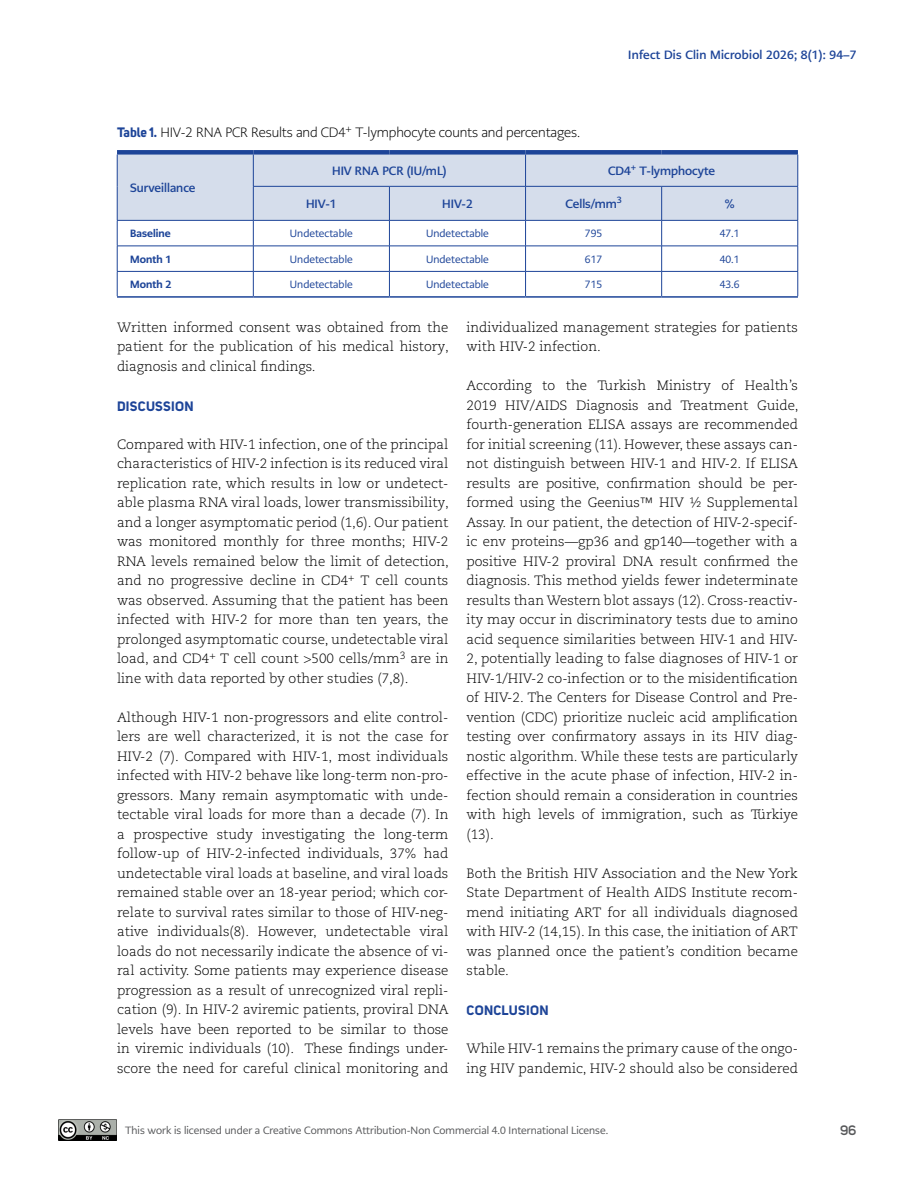
<style>
.page{position:relative;width:915px;height:1191px;background:#fff}
.page>*{position:absolute;margin:0;border:0;box-sizing:border-box;transform-origin:0 0}
.t1{font:300 13.5px/19.5px "Caecilia LT Pro 45";color:#000;text-align:justify}
.t2{font:300 13.5px "PMN Caecilia Sans Head";letter-spacing:-.01em;color:#000}
.t3{font:700 13.5px "Uni Sans";letter-spacing:.02em;color:#1d4498}
.t4{font:600 13.5px "Uni Sans";color:#58595b}
.t5{font:700 12px "PMN Caecilia Sans Head";color:#1d4498}
.t6{font:700 12px "PMN Caecilia Sans Head";letter-spacing:.02em;color:#1d4498}
.t7{font:10.5px "PMN Caecilia Sans Head";color:#1d4498}
.t8{font:10.5px "PMN Caecilia Sans Head";color:#58595b}
.t9{font:800 10.5px "PMN Caecilia Sans Head";color:#1d4498}
.s1{font-family:"Uni Sans";font-weight:700;color:#1d4498}
</style>
<div class="page">
<img style="left:58px;top:1119px;width:59px;height:21px">
<div style="left:118px;top:154px;width:679px;height:66px;background:#d5ddeb"></div>
<hr style="left:117px;top:154px;width:1px;height:32px;background:#1d4498">
<hr style="left:117px;top:186px;width:1px;height:34px;background:#1d4498">
<hr style="left:117px;top:150px;width:136px;height:4px;background:#1d4498">
<hr style="left:253px;top:150px;width:136px;height:4px;background:#1d4498">
<hr style="left:389px;top:150px;width:136px;height:4px;background:#1d4498">
<hr style="left:525px;top:150px;width:136px;height:4px;background:#1d4498">
<hr style="left:661px;top:150px;width:136px;height:4px;background:#1d4498">
<hr style="left:253px;top:154px;width:1px;height:32px;background:#1d4498">
<hr style="left:253px;top:186px;width:1px;height:34px;background:#1d4498">
<hr style="left:525px;top:154px;width:1px;height:32px;background:#1d4498">
<hr style="left:797px;top:154px;width:1px;height:32px;background:#1d4498">
<hr style="left:389px;top:186px;width:1px;height:34px;background:#1d4498">
<hr style="left:525px;top:186px;width:1px;height:34px;background:#1d4498">
<hr style="left:661px;top:186px;width:1px;height:34px;background:#1d4498">
<hr style="left:797px;top:186px;width:1px;height:34px;background:#1d4498">
<hr style="left:117px;top:220px;width:136px;height:1px;background:#1d4498">
<hr style="left:117px;top:246px;width:136px;height:1px;background:#1d4498">
<hr style="left:117px;top:271px;width:136px;height:1px;background:#1d4498">
<svg style="left:117px;top:220px;width:1px;height:76px"></svg>
<hr style="left:253px;top:220px;width:136px;height:1px;background:#1d4498">
<hr style="left:389px;top:220px;width:136px;height:1px;background:#1d4498">
<hr style="left:525px;top:220px;width:136px;height:1px;background:#1d4498">
<hr style="left:661px;top:220px;width:136px;height:1px;background:#1d4498">
<hr style="left:253px;top:246px;width:136px;height:1px;background:#1d4498">
<hr style="left:389px;top:246px;width:136px;height:1px;background:#1d4498">
<hr style="left:525px;top:246px;width:136px;height:1px;background:#1d4498">
<hr style="left:661px;top:246px;width:136px;height:1px;background:#1d4498">
<hr style="left:253px;top:271px;width:136px;height:1px;background:#1d4498">
<svg style="left:253px;top:220px;width:1px;height:76px"></svg>
<hr style="left:389px;top:271px;width:136px;height:1px;background:#1d4498">
<hr style="left:525px;top:271px;width:136px;height:1px;background:#1d4498">
<hr style="left:661px;top:271px;width:136px;height:1px;background:#1d4498">
<svg style="left:389px;top:220px;width:1px;height:76px"></svg>
<svg style="left:525px;top:220px;width:1px;height:76px"></svg>
<svg style="left:661px;top:220px;width:1px;height:76px"></svg>
<svg style="left:797px;top:220px;width:1px;height:76px"></svg>
<hr style="left:253px;top:186px;width:136px;height:1px;background:#1d4498">
<hr style="left:389px;top:186px;width:136px;height:1px;background:#1d4498">
<hr style="left:525px;top:186px;width:136px;height:1px;background:#1d4498">
<hr style="left:661px;top:186px;width:136px;height:1px;background:#1d4498">
<hr style="left:117px;top:296px;width:136px;height:2px;background:#1d4498">
<hr style="left:253px;top:296px;width:136px;height:2px;background:#1d4498">
<hr style="left:389px;top:296px;width:136px;height:2px;background:#1d4498">
<hr style="left:525px;top:296px;width:136px;height:2px;background:#1d4498">
<hr style="left:661px;top:296px;width:136px;height:2px;background:#1d4498">
<p class="t2" style="left:117px;top:123px;width:464px"><span class="s1">Table 1.</span> HIV-2 RNA PCR Results and CD4<sup>+</sup> T-lymphocyte counts and percentages.</p>
<p class="t6" style="left:628px;top:46px;width:230px">Infect Dis Clin Microbiol 2026; 8(1): 94–7</p>
<p class="t5" style="left:130px;top:180px;width:67px">Surveillance</p>
<p class="t5" style="left:332px;top:163px;width:116px">HIV RNA PCR (IU/mL)</p>
<p class="t5" style="left:608px;top:163px;width:109px">CD4<sup>+</sup> T-lymphocyte</p>
<p class="t5" style="left:306px;top:196px;width:32px">HIV-1</p>
<p class="t5" style="left:442px;top:196px;width:32px">HIV-2</p>
<p class="t5" style="left:565px;top:196px;width:58px">Cells/mm<sup>3</sup></p>
<p class="t5" style="left:724px;top:196px;width:11px">%</p>
<p class="t9" style="left:130px;top:226px;width:42px">Baseline</p>
<p class="t7" style="left:290px;top:227px;width:64px">Undetectable</p>
<p class="t7" style="left:426px;top:227px;width:64px">Undetectable</p>
<p class="t7" style="left:584px;top:227px;width:19px">795</p>
<p class="t7" style="left:719px;top:227px;width:21px">47.1</p>
<p class="t9" style="left:130px;top:252px;width:43px">Month 1</p>
<p class="t7" style="left:290px;top:252px;width:64px">Undetectable</p>
<p class="t7" style="left:426px;top:252px;width:64px">Undetectable</p>
<p class="t7" style="left:584px;top:252px;width:19px">617</p>
<p class="t7" style="left:719px;top:252px;width:21px">40.1</p>
<p class="t9" style="left:130px;top:277px;width:43px">Month 2</p>
<p class="t7" style="left:290px;top:277px;width:64px">Undetectable</p>
<p class="t7" style="left:426px;top:277px;width:64px">Undetectable</p>
<p class="t7" style="left:584px;top:277px;width:19px">715</p>
<p class="t7" style="left:719px;top:277px;width:21px">43.6</p>
<p class="t1" style="left:117px;top:317px;width:333px">Written informed consent was obtained from the patient for the publication of his medical history, diagnosis and clinical findings.</p>
<p class="t3" style="left:117px;top:398px;width:78px">DISCUSSION</p>
<p class="t1" style="left:117px;top:434px;width:333px">Compared with HIV-1 infection, one of the principal characteristics of HIV-2 infection is its reduced viral replication rate, which results in low or undetect&shy;able plasma RNA viral loads, lower transmissibility, and a longer asymptomatic period (1,6). Our patient was monitored monthly for three months; HIV-2<br>RNA levels remained below the limit of detection, and no progressive decline in CD4<sup>+</sup> T cell counts was observed. Assuming that the patient has been infected with HIV-2 for more than ten years, the prolonged asymptomatic course, undetectable viral load, and CD4<sup>+</sup> T cell count &gt;500 cells/mm<sup>3</sup> are in line with data reported by other studies (7,8).</p>
<p class="t1" style="left:117px;top:707px;width:333px">Although HIV-1 non-progressors and elite control&shy;lers are well characterized, it is not the case for HIV-2 (7). Compared with HIV-1, most individuals infected with HIV-2 behave like long-term non-pro&shy;gressors. Many remain asymptomatic with unde&shy;tectable viral loads for more than a decade (7). In a prospective study investigating the long-term follow-up of HIV-2-infected individuals, 37% had undetectable viral loads at baseline, and viral loads remained stable over an 18-year period; which cor&shy;relate to survival rates similar to those of HIV-neg&shy;ative individuals(8). However, undetectable viral loads do not necessarily indicate the absence of vi&shy;ral activity. Some patients may experience disease progression as a result of unrecognized viral repli&shy;cation (9). In HIV-2 aviremic patients, proviral DNA levels have been reported to be similar to those in viremic individuals (10). These findings under&shy;score the need for careful clinical monitoring and</p>
<p class="t1" style="left:466px;top:317px;width:333px">individualized management strategies for patients with HIV-2 infection.</p>
<p class="t1" style="left:466px;top:375px;width:333px">According to the Turkish Ministry of Health’s 2019 HIV/AIDS Diagnosis and Treatment Guide, fourth-generation ELISA assays are recommended for initial screening (11). However, these assays can&shy;not distinguish between HIV-1 and HIV-2. If ELISA results are positive, confirmation should be per&shy;formed using the Geenius™ HIV ½ Supplemental Assay. In our patient, the detection of HIV-2-specif&shy;ic env proteins—gp36 and gp140—together with a positive HIV-2 proviral DNA result confirmed the diagnosis. This method yields fewer indeterminate results than Western blot assays (12). Cross-reactiv&shy;ity may occur in discriminatory tests due to amino acid sequence similarities between HIV-1 and HIV-2, potentially leading to false diagnoses of HIV-1 or HIV-1/HIV-2 co-infection or to the misidentification of HIV-2. The Centers for Disease Control and Pre&shy;vention (CDC) prioritize nucleic acid amplification testing over confirmatory assays in its HIV diag&shy;nostic algorithm. While these tests are particularly effective in the acute phase of infection, HIV-2 in&shy;fection should remain a consideration in countries with high levels of immigration, such as Türkiye (13).</p>
<p class="t1" style="left:466px;top:863px;width:333px">Both the British HIV Association and the New York State Department of Health AIDS Institute recom&shy;mend initiating ART for all individuals diagnosed with HIV-2 (14,15). In this case, the initiation of ART was planned once the patient’s condition became stable.</p>
<p class="t3" style="left:466px;top:1002px;width:83px">CONCLUSION</p>
<p class="t1" style="left:466px;top:1038px;width:333px">While HIV-1 remains the primary cause of the ongo&shy;ing HIV pandemic, HIV-2 should also be considered</p>
<p class="t8" style="left:125px;top:1123px;width:484px">This work is licensed under a Creative Commons Attribution-Non Commercial 4.0 International License.</p>
<p class="t4" style="left:839px;top:1122px;width:18px">96</p>
</div>
